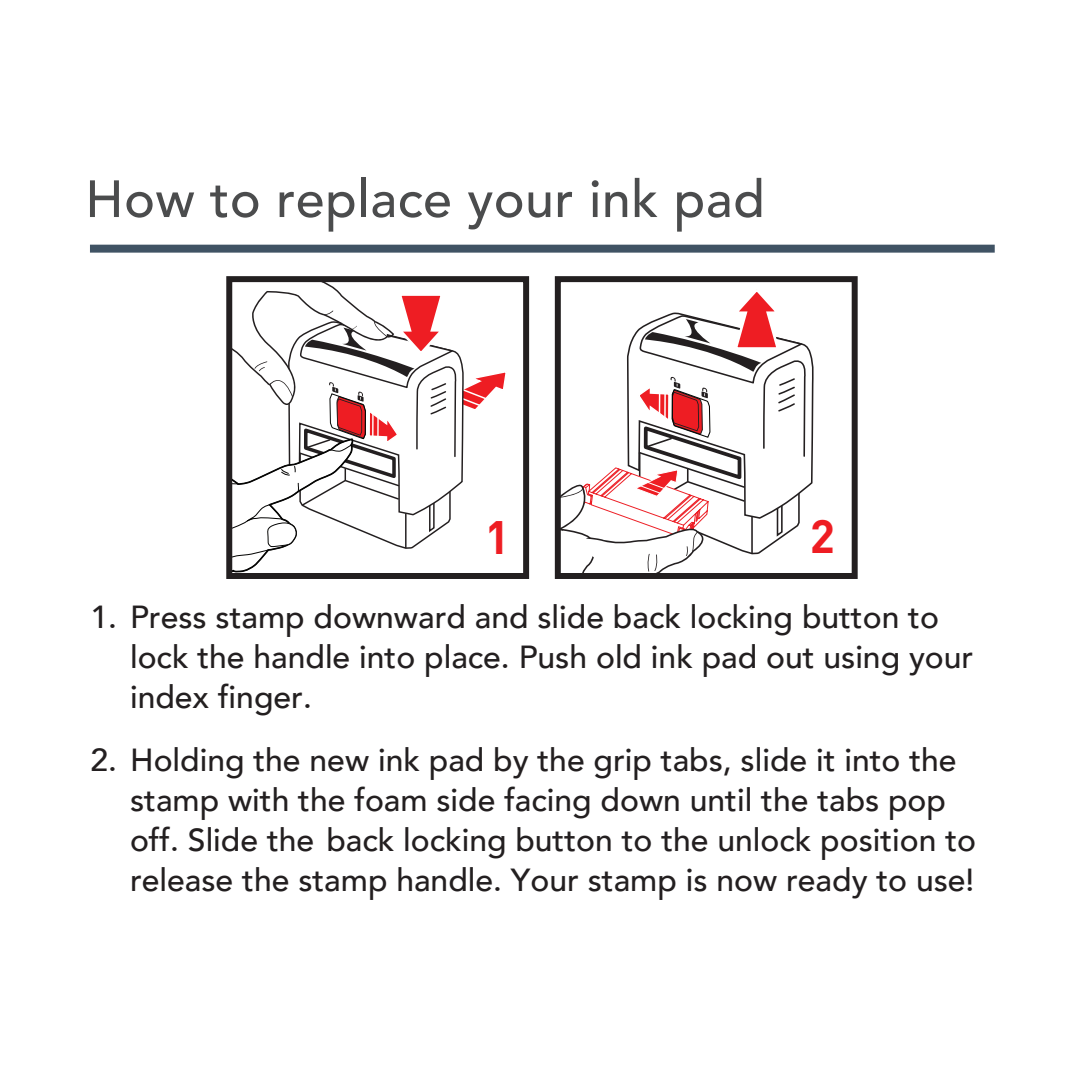
<style>
.page{position:relative;width:1080px;height:1080px;background:#fff}
.page>*{position:absolute;margin:0;border:0;box-sizing:border-box;transform-origin:0 0}
.t1{font:500 51.9px "Avenir";letter-spacing:.01em;color:#4b4c4d}
.t2{font:700 46.2px "DIN Pro";color:#ee1d23}
.t3{font:500 31.8px/39.9px "Avenir";color:#231f20}
</style>
<div class="page">
<div style="left:90px;top:245px;width:905px;height:8px;background:#405364"></div>
<svg style="left:562px;top:292px;width:252px;height:280px"></svg>
<div style="left:555px;top:276px;width:303px;height:303px;border:6px solid #231f20"></div>
<svg style="left:233px;top:283px;width:273px;height:289px"></svg>
<div style="left:226px;top:276px;width:303px;height:303px;border:6px solid #231f20"></div>
<h1 class="t1" style="left:85px;top:154px;width:681px">How to replace your ink pad</h1>
<h2 class="t2" style="left:485px;top:501px;width:27px">1</h2>
<h2 class="t2" style="left:810px;top:500px;width:27px">2</h2>
<p class="t3" style="left:130px;top:595px;width:845px;text-indent:-39px">1. Press stamp downward and slide back locking button to lock the handle into place. Push old ink pad out using your index finger.</p>
<p class="t3" style="left:130px;top:739px;width:848px;text-indent:-39px">2. Holding the new ink pad by the grip tabs, slide it into the stamp with the foam side facing down until the tabs pop off. Slide the back locking button to the unlock position to release the stamp handle. Your stamp is now ready to use!</p>
</div>
